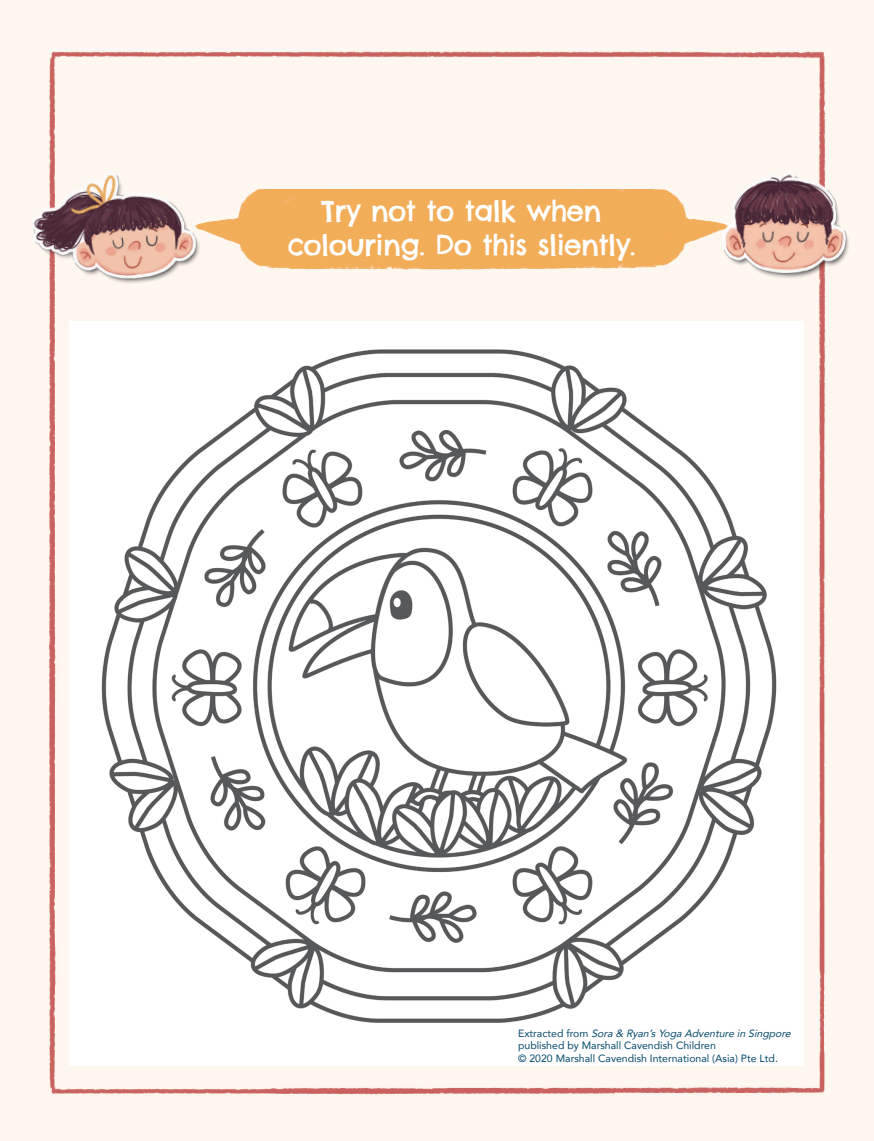
<style>
.page{position:relative;width:874px;height:1141px;background:#fff}
.page>*{position:absolute;margin:0;border:0;box-sizing:border-box;transform-origin:0 0}
.t1{font:28px/33.6px "Chelsea Market";letter-spacing:-.02em;color:#fff;text-align:center}
.Copyright{font:10.5px "Avenir";color:#03486a}
.Copyright-2{font:italic 10.5px "Avenir";color:#03486a}
.s1{font-style:normal}
</style>
<div class="page">
<div style="left:0;top:0;width:873px;height:1141px;background:#fef7f0"></div>
<img style="left:69px;top:321px;width:733px;height:744px">
<img style="left:209px;top:190px;width:460px;height:91px">
<img style="left:15px;top:154px;width:194px;height:149px">
<img style="left:669px;top:148px;width:189px;height:144px">
<p class="t1" style="left:287px;top:194px;width:349px">Try not to talk when colouring. Do this sliently.</p>
<p class="Copyright-2" style="left:518px;top:1025px;width:277px"><span class="s1">E xt r a c t e d f r o m</span> Sora&amp; Ryan’sYogaAdventureinSingpore</p>
<p class="Copyright" style="left:518px;top:1037px;width:199px">published by Marshall Cavendish Children</p>
<p class="Copyright" style="left:518px;top:1050px;width:261px">© 2020 Marshall Cavendish International (Asia) Pte Ltd.</p>
</div>
